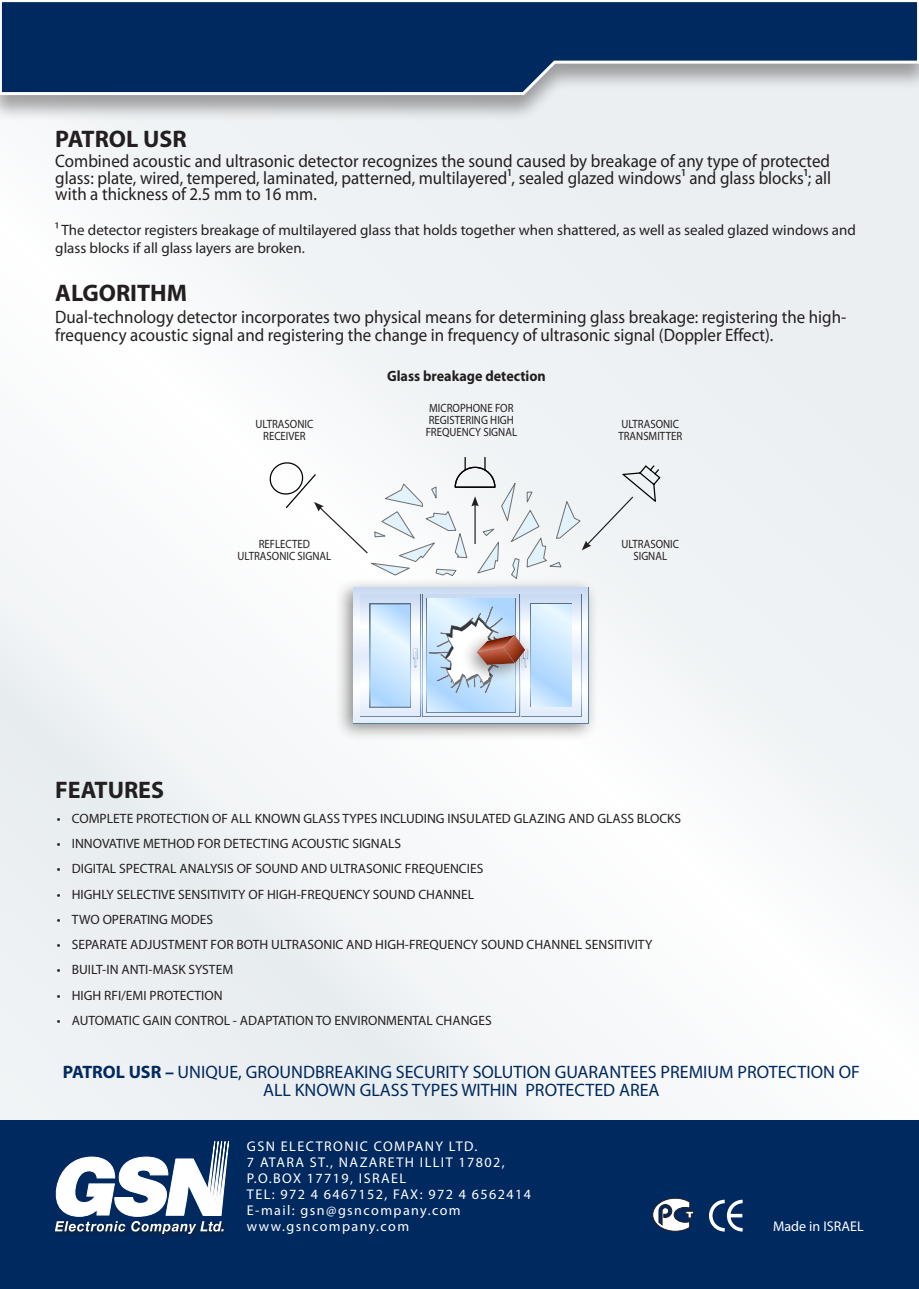
<style>
.page{position:relative;width:919px;height:1289px;background:#fff}
.page>*{position:absolute;margin:0;border:0;box-sizing:border-box;transform-origin:0 0}
.t1{font:700 24px "Myriad Pro";color:#231f20}
.t2{font:18px/16.5px "Myriad Pro";color:#231f20;text-align:justify;scale:.94 1}
.t3{font:18px/18px "Myriad Pro";color:#002960;text-align:center}
.t4{font:15px/18px "Myriad Pro";color:#231f20}
.t5{font:700 15px "Myriad Pro";color:#231f20;scale:.94 1}
.t6{font:14.1px/16px "Myriad Pro";letter-spacing:.1em;color:#fff}
.t7{font:14.1px "Myriad Pro";color:#fff}
.t8{font:13.5px "Myriad Pro";color:#231f20}
.t9{font:12px/12px "Myriad Pro";color:#231f20;text-align:center;scale:.9 1}
.s1{font-weight:700}
</style>
<div class="page">
<div style="left:0;top:0;width:918px;height:1286px;background:#f1f4f5"></div>
<div style="left:0;top:1120px;width:918px;height:168px;background:#002960"></div>
<div style="left:54px;top:1219px;width:175px;height:20px;background:#01285c"></div>
<svg style="left:54px;top:1141px;width:175px;height:92px"></svg>
<div style="left:0;top:0;width:918px;height:122px;background:#231f20;opacity:.4"></div>
<svg style="left:0;top:0;width:918px;height:97px;background:#2c4d79"></svg>
<div style="left:335px;top:577px;width:263px;height:164px;background:#231f20;opacity:.5"></div>
<svg style="left:353px;top:587px;width:235px;height:136px"></svg>
<svg style="left:354px;top:588px;width:233px;height:134px"></svg>
<svg style="left:422px;top:594px;width:97px;height:122px"></svg>
<svg style="left:423px;top:595px;width:95px;height:120px"></svg>
<svg style="left:521px;top:594px;width:60px;height:122px"></svg>
<svg style="left:522px;top:595px;width:58px;height:120px"></svg>
<svg style="left:360px;top:594px;width:60px;height:122px"></svg>
<svg style="left:361px;top:595px;width:59px;height:120px"></svg>
<svg style="left:370px;top:604px;width:48px;height:102px"></svg>
<svg style="left:427px;top:599px;width:144px;height:113px"></svg>
<img style="left:476px;top:648px;width:39px;height:17px">
<svg style="left:266px;top:456px;width:395px;height:123px"></svg>
<svg style="left:709px;top:1199px;width:34px;height:33px"></svg>
<svg style="left:652px;top:1198px;width:41px;height:33px"></svg>
<h1 class="t1" style="left:55px;top:123px;width:133px">PATROL USR</h1>
<p class="t2" style="left:55px;top:153px;width:826px">Combined acoustic and ultrasonic detector recognizes the sound caused by breakage of any type of protected glass: plate, wired, tempered, laminated, patterned, multilayered¹, sealed glazed windows¹ and glass blocks ; ¹ all with a thickness of 2.5 mm to 16 mm.</p>
<p class="t4" style="left:55px;top:220px;width:802px">¹ The detector registers breakage of multilayered glass that holds together when shattered, as well as sealed glazed windows and glass blocks if all glass layers are broken.</p>
<h1 class="t1" style="left:55px;top:277px;width:133px">ALGORITHM</h1>
<h2 class="t2" style="left:55px;top:326px;width:765px">frequency acoustic signal and registering the change in frequency of ultrasonic signal (Doppler Effect .(</h2>
<h2 class="t2" style="left:55px;top:308px;width:842px">Dual-technology detector incorporates two physical means for determining glass breakage: registering the high-</h2>
<p class="t9" style="left:255px;top:418px;width:66px">ULTRASONIC<br>RECEIVER</p>
<p class="t9" style="left:237px;top:538px;width:106px">REFLECTED<br>ULTRASONIC SIGNAL</p>
<p class="t5" style="left:387px;top:366px;width:170px">Glass breakage detection</p>
<p class="t9" style="left:429px;top:401px;width:96px;text-align:left">MICROPHONE FOR<br>REGISTERING HIGH</p>
<p class="t9" style="left:621px;top:418px;width:66px">ULTRASONIC</p>
<p class="t9" style="left:425px;top:425px;width:103px">FREQUENCY SIGNAL</p>
<p class="t9" style="left:618px;top:430px;width:72px">TRANSMITTER</p>
<p class="t9" style="left:621px;top:538px;width:66px">ULTRASONIC<br>SIGNAL</p>
<h1 class="t1" style="left:55px;top:773px;width:110px">FEATURES</h1>
<p class="t8" style="left:72px;top:810px;width:611px">COMPLETE PROTECTION OF ALL KNOWN GLASS TYPES INCLUDING INSULATED GLAZING AND GLASS BLOCKS</p>
<p class="t8" style="left:57px;top:810px;width:5px">•</p>
<p class="t8" style="left:57px;top:835px;width:5px">•</p>
<p class="t8" style="left:72px;top:835px;width:331px">INNOVATIVE METHOD FOR DETECTING ACOUSTIC SIGNALS</p>
<p class="t8" style="left:57px;top:860px;width:5px">•</p>
<p class="t8" style="left:72px;top:860px;width:413px">DIGITAL SPECTRAL ANALYSIS OF SOUND AND ULTRASONIC FREQUENCIES</p>
<p class="t8" style="left:57px;top:885px;width:5px">•</p>
<p class="t8" style="left:72px;top:885px;width:404px">HIGHLY SELECTIVE SENSITIVITY OF HIGH-FREQUENCY SOUND CHANNEL</p>
<p class="t8" style="left:57px;top:911px;width:5px">•</p>
<p class="t8" style="left:72px;top:911px;width:143px">TWO OPERATING MODES</p>
<p class="t8" style="left:57px;top:936px;width:5px">•</p>
<p class="t8" style="left:72px;top:936px;width:582px">SEPARATE ADJUSTMENT FOR BOTH ULTRASONIC AND HIGH-FREQUENCY SOUND CHANNEL SENSITIVITY</p>
<p class="t8" style="left:57px;top:961px;width:5px">•</p>
<p class="t8" style="left:72px;top:961px;width:163px">BUILT I N- ANTI-MASK SYSTEM</p>
<p class="t8" style="left:57px;top:986px;width:5px">•</p>
<p class="t8" style="left:72px;top:986px;width:152px">HIGH RFI/EMI PROTECTION</p>
<p class="t8" style="left:57px;top:1012px;width:5px">•</p>
<p class="t8" style="left:72px;top:1012px;width:421px">AUTOMATIC GAIN CONTROL - ADAPTATION TO ENVIRONMENTAL CHANGES</p>
<h2 class="t3" style="left:63px;top:1062px;width:798px"><span class="s1">PATROL USR –</span> UNIQUE, GROUNDBREAKING SECURITY SOLUTION GUARANTEES PREMIUM PROTECTION OF<br>ALL KNOWN GLASS TYPES WITHIN PROTECTED AREA</h2>
<p class="t6" style="left:247px;top:1138px;width:285px">GSN ELECTRONIC COMPANY LTD.<br>7 ATARA ST., NAZARETH ILLIT 17802,<br>O.P .BOX 17719, ISRAEL<br>TEL: 972 4 6467152, FAX: 972 4 6562414 -E mail: gsn@gsncompany.com www.gsncompany.com</p>
<p class="t7" style="left:773px;top:1217px;width:92px">Made in ISRAEL</p>
</div>
